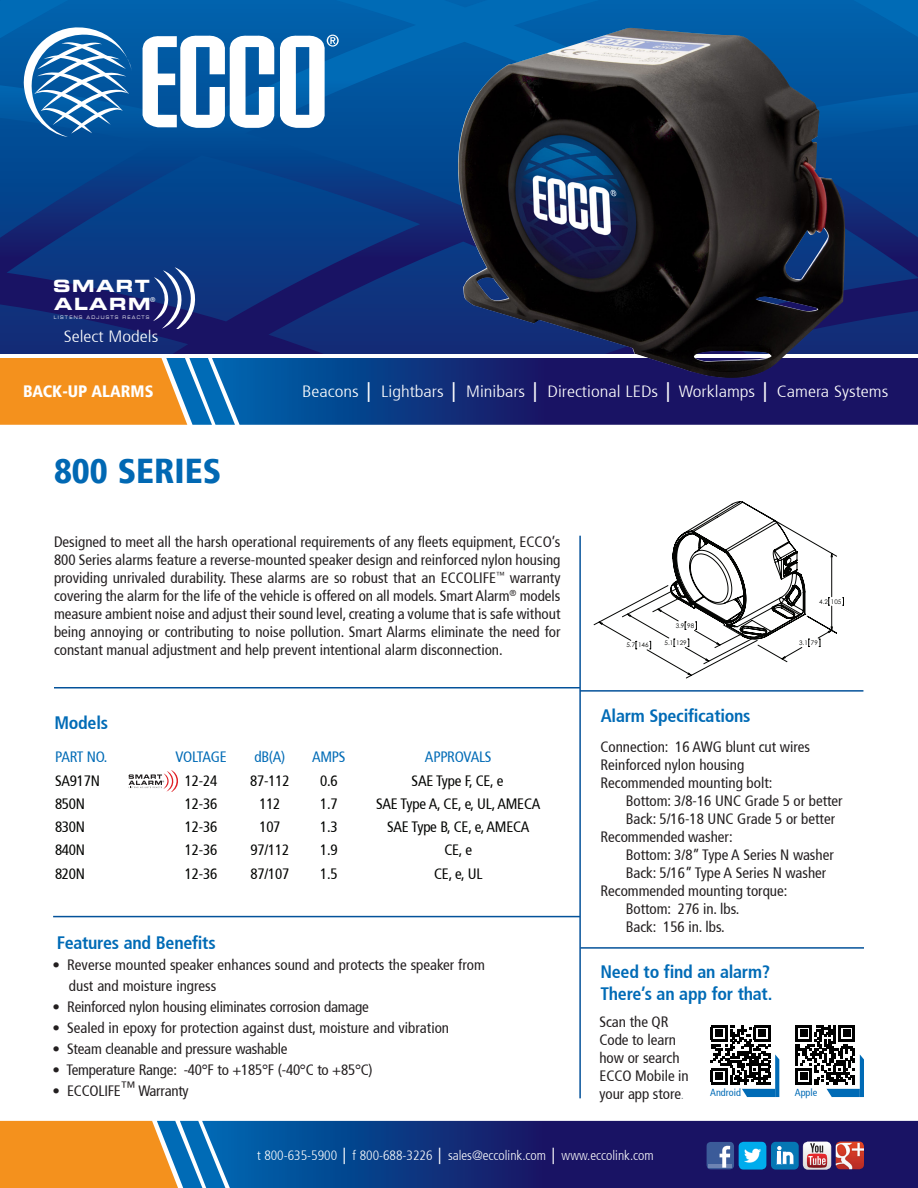
<style>
.page{position:relative;width:918px;height:1188px;background:#fff}
.page>*{position:absolute;margin:0;border:0;box-sizing:border-box;transform-origin:0 0}
.t1{font:900 condensed 34.5px "Frutiger 77";color:#0168b3}
.t2{font:700 condensed 18px "Frutiger 67";letter-spacing:-.015em;color:#006bb6}
.t3{font:16.95px "Eurostile LT Std Bold Ex 2";letter-spacing:.085em;color:#fff}
.t4{font:900 condensed 16.5px "Frutiger 77";color:#fff}
.t5{font:300 condensed 16.35px "Frutiger 47";color:#fff;scale:1.15 1}
.t6{font:condensed 15px/18px "Frutiger 57";color:#231f20;text-align:justify}
.t7{font:condensed 15px "Frutiger 57";letter-spacing:-.015em;color:#040503}
.t8{font:condensed 15px "Frutiger 57";letter-spacing:-.015em;color:#006bb6}
.t9{font:condensed 15px "Frutiger 57";letter-spacing:-.035em;color:#006bb6}
.t10{font:300 condensed 13.5px "Frutiger 47";color:#fff}
.t11{font:condensed 10.2px "Frutiger 57";color:#006bb6}
.t12{font:6.6px "Eurostile LT Std Ex 2";color:#fff}
.t13{font:6.3px "Century Gothic";color:#040503}
.t14{font:4.8px "Eurostile LT Std Ex 2";letter-spacing:.31em;color:#fff;scale:.77 1}
.s1{font-family:"Arial";font-weight:400;font-stretch:normal}
.s2{font-size:10.5px;color:#788088}
.s3{font-family:"Arial";font-weight:900;font-stretch:normal}
</style>
<div class="page">
<svg style="left:235px;top:358px;width:683px;height:67px;background:#122977"></svg>
<svg style="left:0;top:358px;width:235px;height:67px;background:#c38f48"></svg>
<svg style="left:0;top:0;width:918px;height:354px;background:#08418c"></svg>
<svg style="left:225px;top:1121px;width:693px;height:67px;background:#112875"></svg>
<svg style="left:0;top:1121px;width:225px;height:67px;background:#c28f49"></svg>
<svg style="left:142px;top:35px;width:197px;height:93px"></svg>
<svg style="left:24px;top:27px;width:108px;height:110px"></svg>
<div style="left:771px;top:1142px;width:28px;height:28px;background:#0577b4;border-radius:5px"></div>
<svg style="left:777px;top:1146px;width:17px;height:18px"></svg>
<img style="left:739px;top:1142px;width:27px;height:28px">
<svg style="left:706px;top:1142px;width:28px;height:28px"></svg>
<svg style="left:803px;top:1142px;width:28px;height:27px"></svg>
<img style="left:836px;top:1142px;width:28px;height:27px">
<hr style="left:579px;top:536px;width:2px;height:562px;background:#04529a">
<svg style="left:153px;top:267px;width:42px;height:62px"></svg>
<hr style="left:53px;top:916px;width:527px;height:1px;background:#04529a">
<hr style="left:54px;top:687px;width:526px;height:1px;background:#04529a">
<hr style="left:580px;top:690px;width:283px;height:2px;background:#04529a">
<svg style="left:129px;top:770px;width:49px;height:22px"></svg>
<img style="left:458px;top:28px;width:387px;height:350px">
<svg style="left:594px;top:501px;width:250px;height:177px"></svg>
<svg style="left:795px;top:1025px;width:69px;height:72px"></svg>
<svg style="left:711px;top:1025px;width:68px;height:72px"></svg>
<hr style="left:580px;top:947px;width:284px;height:2px;background:#04529a">
<p class="t3" style="left:53px;top:274px;width:98px">SMART</p>
<p class="t12" style="left:150px;top:295px;width:7px">®</p>
<p class="t3" style="left:54px;top:292px;width:98px">ALARM</p>
<p class="t5" style="left:64px;top:327px;width:84px">Select Models</p>
<p class="t14" style="left:54px;top:314px;width:126px">LISTENS ADJUSTS REACTS</p>
<p class="t4" style="left:23px;top:382px;width:132px">BACK-UP ALARMS</p>
<p class="t1" style="left:54px;top:451px;width:169px">800 SERIES</p>
<p class="t5" style="left:302px;top:382px;width:511px">Beacons <span class="s1">│</span> Lightbars <span class="s1">│</span> Minibars <span class="s1">│</span> Directional LEDs <span class="s1">│</span> Worklamps <span class="s1">│</span> Camera Systems</p>
<p class="t6" style="left:54px;top:533px;width:508px">Designed to meet all the harsh operational requirements of any fleets equipment, ECCO’s 800 Series alarms feature a reverse-mounted speaker design and reinforced nylon housing providing unrivaled durability. These alarms are so robust that an ECCOLIFE<sup>™</sup> warranty covering the alarm for the life of the vehicle is offered on all models. Smart Alarm<sup>®</sup> models measure ambient noise and adjust their sound level, creating a volume that is safe without being annoying or contributing to noise pollution. Smart Alarms eliminate the need for constant manual adjustment and help prevent intentional alarm disconnection.</p>
<p class="t2" style="left:54px;top:712px;width:55px">Models</p>
<p class="t8" style="left:55px;top:748px;width:54px">PART NO.</p>
<p class="t9" style="left:176px;top:748px;width:53px">VOLTAGE</p>
<p class="t8" style="left:254px;top:748px;width:33px">dB(A)</p>
<p class="t8" style="left:312px;top:748px;width:35px">AMPS</p>
<p class="t8" style="left:425px;top:748px;width:68px">APPROVALS</p>
<p class="t7" style="left:55px;top:772px;width:46px">SA917N</p>
<p class="t7" style="left:185px;top:772px;width:34px">12-24</p>
<p class="t7" style="left:250px;top:772px;width:41px">87-112</p>
<p class="t7" style="left:320px;top:772px;width:19px">0.6</p>
<p class="t7" style="left:412px;top:772px;width:93px">SAE Type F, CE, e</p>
<p class="t7" style="left:55px;top:795px;width:32px">850N</p>
<p class="t7" style="left:185px;top:795px;width:34px">12-36</p>
<p class="t7" style="left:259px;top:795px;width:23px">112</p>
<p class="t7" style="left:320px;top:795px;width:19px">1.7</p>
<p class="t7" style="left:376px;top:795px;width:166px">SAE Type A, CE, e, UL, AMECA</p>
<p class="t7" style="left:55px;top:818px;width:32px">830N</p>
<p class="t7" style="left:185px;top:818px;width:34px">12-36</p>
<p class="t7" style="left:259px;top:818px;width:23px">107</p>
<p class="t7" style="left:320px;top:818px;width:19px">1.3</p>
<p class="t7" style="left:387px;top:818px;width:144px">SAE Type B, CE, e, AMECA</p>
<p class="t7" style="left:55px;top:841px;width:32px">840N</p>
<p class="t7" style="left:185px;top:841px;width:34px">12-36</p>
<p class="t7" style="left:251px;top:841px;width:40px">97/112</p>
<p class="t7" style="left:320px;top:841px;width:19px">1.9</p>
<p class="t7" style="left:444px;top:841px;width:29px">CE, e</p>
<p class="t7" style="left:55px;top:865px;width:32px">820N</p>
<p class="t7" style="left:185px;top:865px;width:34px">12-36</p>
<p class="t7" style="left:251px;top:865px;width:40px">87/107</p>
<p class="t7" style="left:320px;top:865px;width:19px">1.5</p>
<p class="t7" style="left:434px;top:865px;width:50px">CE, e, UL</p>
<p class="t2" style="left:57px;top:932px;width:160px">Features and Benefits</p>
<p class="t6" style="left:52px;top:956px;width:434px">• Reverse mounted speaker enhances sound and protects the speaker from</p>
<p class="t6" style="left:69px;top:977px;width:149px">dust and moisture ingress</p>
<p class="t6" style="left:52px;top:998px;width:318px">• Reinforced nylon housing eliminates corrosion damage</p>
<p class="t6" style="left:52px;top:1019px;width:398px">• Sealed in epoxy for protection against dust, moisture and vibration</p>
<p class="t6" style="left:52px;top:1040px;width:237px">• Steam cleanable and pressure washable</p>
<p class="t6" style="left:52px;top:1061px;width:322px">• Temperature Range: -40°F to +185°F (-40°C to +85°C)</p>
<p class="t6" style="left:52px;top:1082px;width:138px">• ECCOLIFE™ Warranty</p>
<p class="t13" style="left:627px;top:641px;width:24px">5.7 146</p>
<p class="t13" style="left:676px;top:621px;width:20px">3.9 98</p>
<p class="t13" style="left:665px;top:638px;width:24px">5.1 129</p>
<p class="t2" style="left:601px;top:705px;width:151px">Alarm Specifications</p>
<p class="t13" style="left:819px;top:597px;width:24px">4.2 105</p>
<p class="t13" style="left:799px;top:638px;width:20px">3.1 79</p>
<p class="t6" style="left:600px;top:738px;width:211px">Connection: 16 AWG blunt cut wires</p>
<p class="t6" style="left:600px;top:756px;width:145px">Reinforced nylon housing</p>
<p class="t6" style="left:600px;top:774px;width:173px">Recommended mounting bolt:</p>
<p class="t6" style="left:626px;top:792px;width:219px">Bottom: 3/8-16 UNC Grade 5 or better</p>
<p class="t6" style="left:626px;top:810px;width:211px">Back: 5/16-18 UNC Grade 5 or better</p>
<p class="t6" style="left:600px;top:828px;width:134px">Recommended washer:</p>
<p class="t6" style="left:626px;top:846px;width:210px">Bottom: 3/8” Type A Series N washer</p>
<p class="t6" style="left:626px;top:864px;width:202px">Back: 5/16” Type A Series N washer</p>
<p class="t6" style="left:600px;top:882px;width:188px">Recommended mounting torque:</p>
<p class="t6" style="left:626px;top:900px;width:115px">Bottom: 276 in. lbs.</p>
<p class="t6" style="left:626px;top:918px;width:101px">Back: 156 in. lbs.</p>
<p class="t2" style="left:600px;top:961px;width:171px">Need to find an alarm?</p>
<p class="t2" style="left:600px;top:983px;width:173px">There’s an app for that.</p>
<p class="t6" style="left:599px;top:1013px;width:91px;text-align:left">Scan the QR<br>Code to learn how or search<br>ECCO Mobile in your app store<span class="s2">.</span></p>
<p class="t11" style="left:710px;top:1086px;width:32px">Android</p>
<p class="t11" style="left:795px;top:1086px;width:24px">Apple</p>
<p class="t10" style="left:257px;top:1148px;width:398px">t 800-635-5900 <span class="s3">│</span> f 800-688-3226 <span class="s1">│</span> sales@eccolink.com <span class="s3">│</span> www.eccolink.com</p>
</div>
